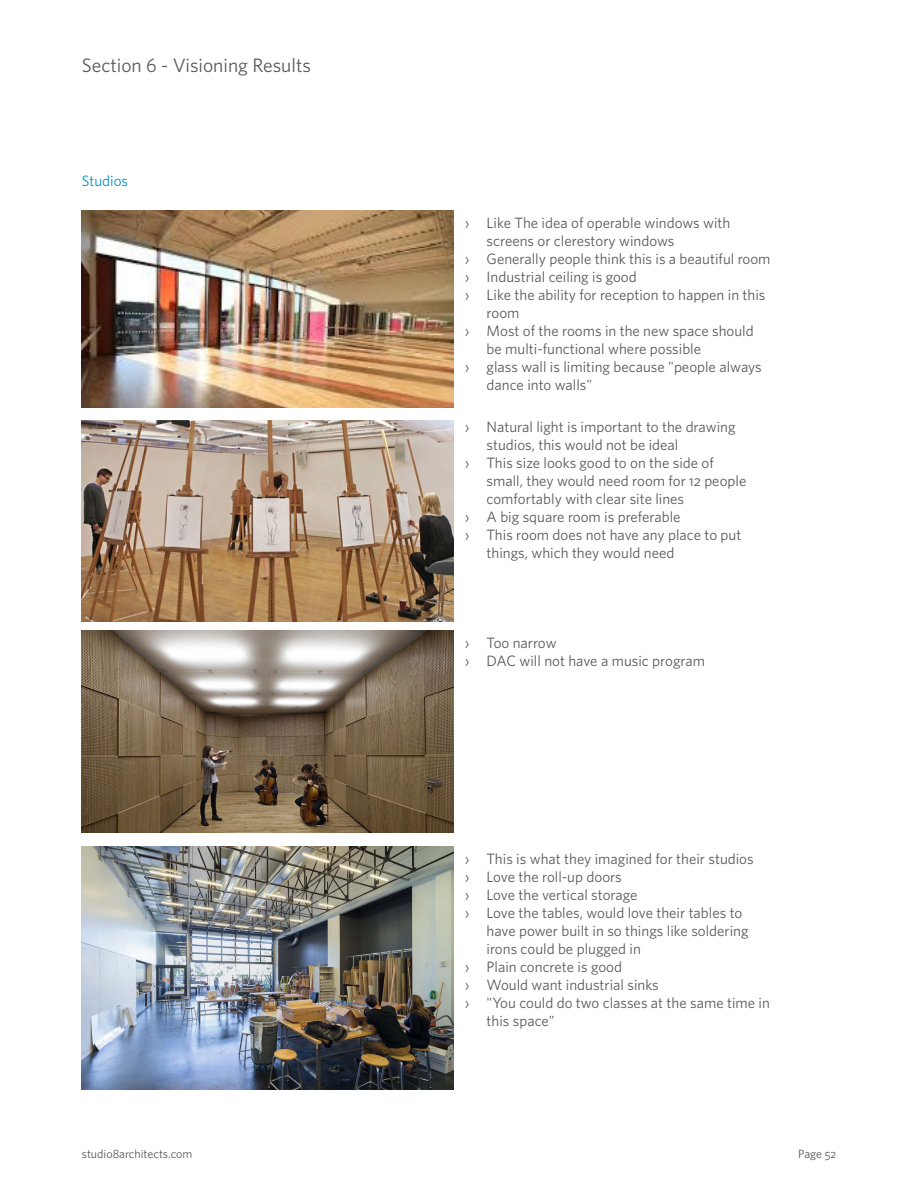
<style>
.page{position:relative;width:918px;height:1188px;background:#fff}
.page>*{position:absolute;margin:0;border:0;box-sizing:border-box;transform-origin:0 0}
.t1{font:19.5px "Whitney";color:#58595b}
.t2{font:15px/18px "Whitney";color:#585a5b}
.t3{font:15px "Whitney";color:#0092c8}
.t4{font:12px "Whitney";color:#58595b}
</style>
<div class="page">
<img style="left:82px;top:210px;width:372px;height:198px">
<img style="left:82px;top:420px;width:372px;height:201px">
<img style="left:82px;top:846px;width:372px;height:243px">
<img style="left:82px;top:630px;width:372px;height:202px">
<h1 class="t1" style="left:82px;top:52px;width:231px">Section 6 - Visioning Results</h1>
<p class="t3" style="left:82px;top:171px;width:48px">Studios</p>
<p class="t2" style="left:465px;top:213px;width:267px">› Like The idea of operable windows with</p>
<p class="t2" style="left:487px;top:231px;width:189px">screens or clerestory windows</p>
<p class="t2" style="left:465px;top:249px;width:307px">› Generally people think this is a beautiful room</p>
<p class="t2" style="left:465px;top:267px;width:173px">› Industrial ceiling is good</p>
<p class="t2" style="left:465px;top:285px;width:302px">› Like the ability for reception to happen in this</p>
<p class="t2" style="left:487px;top:303px;width:34px">room</p>
<p class="t2" style="left:465px;top:321px;width:290px">› Most of the rooms in the new space should</p>
<p class="t2" style="left:487px;top:339px;width:216px">be multi-functional where possible</p>
<p class="t2" style="left:465px;top:357px;width:298px">› glass wall is limiting because "people always</p>
<p class="t2" style="left:487px;top:375px;width:107px">dance into walls"</p>
<p class="t2" style="left:465px;top:417px;width:272px">› Natural light is important to the drawing</p>
<p class="t2" style="left:487px;top:435px;width:193px">studios, this would not be ideal</p>
<p class="t2" style="left:465px;top:453px;width:250px">› This size looks good to on the side of</p>
<p class="t2" style="left:487px;top:471px;width:261px">small, they would need room for 12 people</p>
<p class="t2" style="left:487px;top:489px;width:199px">comfortably with clear site lines</p>
<p class="t2" style="left:465px;top:507px;width:217px">› A big square room is preferable</p>
<p class="t2" style="left:465px;top:525px;width:278px">› This room does not have any place to put</p>
<p class="t2" style="left:487px;top:543px;width:189px">things, which they would need</p>
<p class="t2" style="left:465px;top:633px;width:242px">› Too narrow<br>› DAC will not have a music program</p>
<p class="t2" style="left:465px;top:849px;width:290px">› This is what they imagined for their studios</p>
<p class="t2" style="left:465px;top:867px;width:158px">› Love the roll-up doors</p>
<p class="t2" style="left:465px;top:885px;width:174px">› Love the vertical storage</p>
<p class="t2" style="left:465px;top:903px;width:279px">› Love the tables, would love their tables to</p>
<p class="t2" style="left:487px;top:921px;width:264px">have power built in so things like soldering</p>
<p class="t2" style="left:487px;top:939px;width:156px">irons could be plugged in</p>
<p class="t2" style="left:465px;top:957px;width:159px">› Plain concrete is good</p>
<p class="t2" style="left:465px;top:975px;width:195px">› Would want industrial sinks</p>
<p class="t2" style="left:465px;top:993px;width:306px">› "You could do two classes at the same time in</p>
<p class="t2" style="left:487px;top:1011px;width:70px">this space"</p>
<p class="t4" style="left:82px;top:1146px;width:112px">studio8architects.com</p>
<p class="t4" style="left:798px;top:1146px;width:39px">Page 52</p>
</div>
